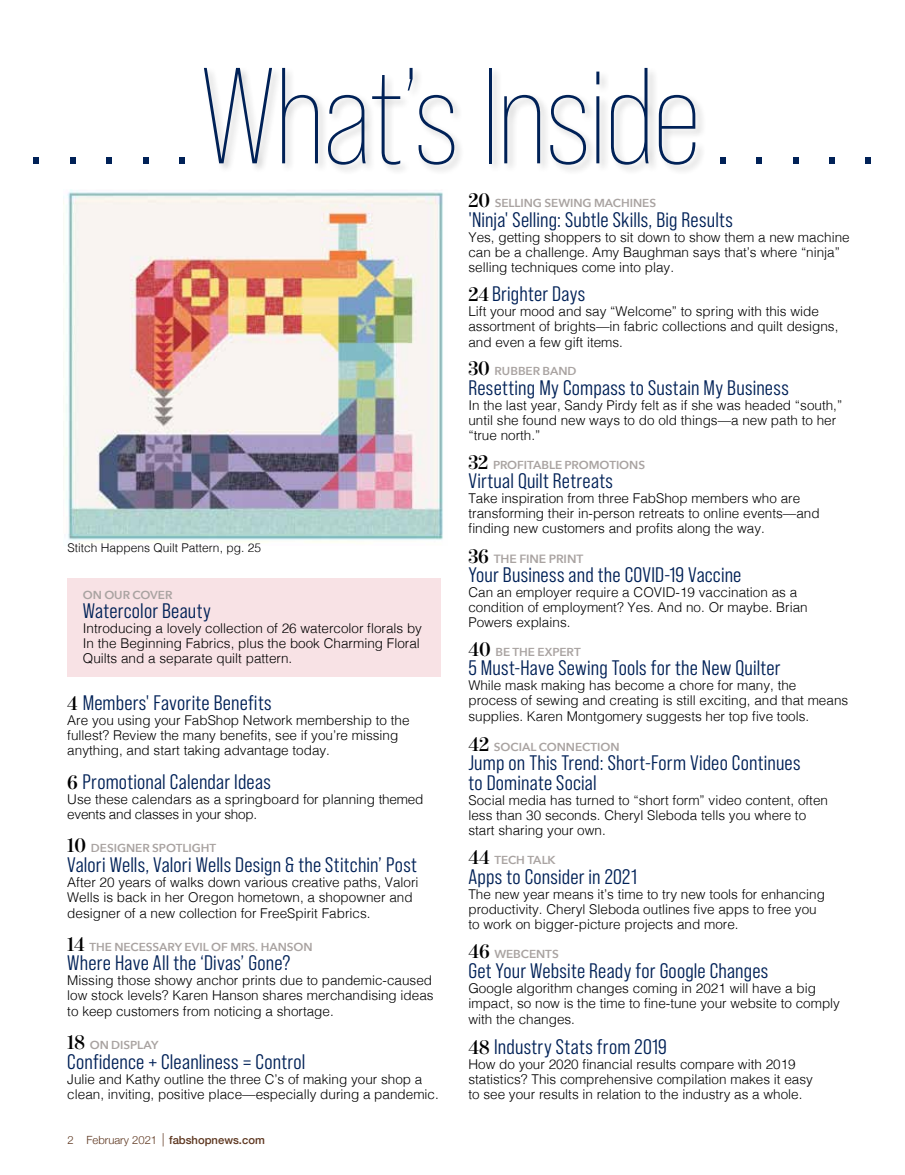
<style>
.page{position:relative;width:905px;height:1175px;background:#fff}
.page>*{position:absolute;margin:0;border:0;box-sizing:border-box;transform-origin:0 0}
.t1{font:300 136.2px "Bebas Neue Pro";letter-spacing:-.02em;color:#002157}
.t2{font:300 72px "Helvetica";color:#002157}
.t3{font:21px/19.5px "Bebas Neue Pro Middle";letter-spacing:.01em;color:#002157;scale:1.05 1}
.t4{font:300 13.5px/15.5px "Helvetica";color:#000}
.t5{font:300 12px "Helvetica";color:#000}
.t6{font:600 11.85px "Avenir Next";letter-spacing:-.005em;color:#a9a3a1}
.t7{font:600 11.55px "Avenir Next";letter-spacing:-.005em;color:#a9a3a1}
.t8{font:500 11.25px "Helvetica Neue";color:#5e3720}
.s1{font-family:"Benton Mod Disp";font-weight:600;color:#000}
.s2{font-family:"Benton Mod Disp";font-size:21px;color:#000}
.s3{font-weight:300}
</style>
<div class="page">
<div style="left:67px;top:578px;width:373px;height:98px;background:#f8e2e5"></div>
<div style="left:202px;top:66px;width:504px;height:110px;background:#000;opacity:.2"></div>
<img style="left:63px;top:189px;width:380px;height:353px">
<h2 class="t2" style="left:26px;top:77px;width:167px">. . . . .</h2>
<h1 class="t1" style="left:200px;top:42px;width:503px">What’s Inside</h1>
<h2 class="t2" style="left:712px;top:77px;width:167px">. . . . .</h2>
<p class="t5" style="left:68px;top:537px;width:195px">Stitch Happens Quilt Pattern, pg. 25</p>
<p class="t7" style="left:83px;top:585px;width:91px">ON OUR COVER</p>
<h3 class="t3" style="left:83px;top:601px;width:123px">Watercolor Beauty</h3>
<p class="t4" style="left:83px;top:620px;width:341px;line-height:15px">Introducing a lovely collection of 26 watercolor florals by<br>In the Beginning Fabrics, plus the book Charming Floral<br>Quilts and a separate quilt pattern.</p>
<h3 class="t3" style="left:67px;top:692px;width:196px"><span class="s1">4</span> Members' Favorite Benefits</h3>
<p class="t4" style="left:67px;top:711px;width:344px">Are you using your FabShop Network membership to the fullest? Review the many benefits, see if you’re missing anything, and start taking advantage today.</p>
<h3 class="t3" style="left:67px;top:771px;width:195px"><span class="s1">6</span> Promotional Calendar Ideas</h3>
<p class="t4" style="left:67px;top:790px;width:357px">Use these calendars as a springboard for planning themed events and classes in your shop.</p>
<p class="t7" style="left:67px;top:838px;width:150px"><span class="s2">10</span> DESIGNER SPOTLIGHT</p>
<h3 class="t3" style="left:67px;top:855px;width:334px">Valori Wells, Valori Wells Design &amp; the Stitchin’ Post</h3>
<p class="t4" style="left:67px;top:873px;width:353px">After 20 years of walks down various creative paths, Valori<br>Wells is back in her Oregon hometown, a shopowner and designer of a new collection for FreeSpirit Fabrics.</p>
<p class="t7" style="left:67px;top:937px;width:247px"><span class="s2">14</span> THE NECESSARY EVIL OF MRS. HANSON</p>
<h3 class="t3" style="left:67px;top:953px;width:214px">Where Have All the ‘Divas’ Gone?</h3>
<p class="t4" style="left:67px;top:972px;width:368px;text-align:justify">Missing those showy anchor prints due to pandemic-caused low stock levels? Karen Hanson shares merchandising ideas to keep customers from noticing a shortage.</p>
<p class="t7" style="left:67px;top:1035px;width:93px"><span class="s2">18</span> ON DISPLAY</p>
<h3 class="t3" style="left:67px;top:1051px;width:228px">Confidence + Cleanliness = Control</h3>
<p class="t4" style="left:67px;top:1070px;width:373px;line-height:15px">Julie and Kathy outline the three C’s of making your shop a clean, inviting, positive place—especially during a pandemic.</p>
<p class="t8" style="left:68px;top:1131px;width:199px"><span class="s3">2 February 2021 ︱</span> fabshopnews.com</p>
<p class="t7" style="left:468px;top:193px;width:189px"><span class="s2">20</span> SELLING SEWING MACHINES</p>
<h3 class="t3" style="left:468px;top:210px;width:253px">'Ninja' Selling: Subtle Skills, Big Results</h3>
<p class="t4" style="left:468px;top:229px;width:383px;line-height:15px">Yes, getting shoppers to sit down to show them a new machine can be a challenge. Amy Baughman says that’s where “ninja” selling techniques come into play.</p>
<h3 class="t3" style="left:468px;top:284px;width:113px"><span class="s1">24</span> Brighter Days</h3>
<p class="t4" style="left:468px;top:302px;width:371px">Lift your mood and say “Welcome” to spring with this wide assortment of brights—in fabric collections and quilt designs, and even a few gift items.</p>
<p class="t7" style="left:468px;top:361px;width:110px"><span class="s2">30</span> RUBBER BAND</p>
<h3 class="t3" style="left:468px;top:378px;width:306px">Resetting My Compass to Sustain My Business</h3>
<p class="t4" style="left:468px;top:396px;width:375px;line-height:15px">In the last year, Sandy Pirdy felt as if she was headed “south,” until she found new ways to do old things—a new path to her “true north.”</p>
<p class="t7" style="left:468px;top:455px;width:178px"><span class="s2">32</span> PROFITABLE PROMOTIONS</p>
<h3 class="t3" style="left:468px;top:471px;width:139px">Virtual Quilt Retreats</h3>
<p class="t4" style="left:468px;top:490px;width:353px;line-height:15px">Take inspiration from three FabShop members who are transforming their in-person retreats to online events—and finding new customers and profits along the way.</p>
<p class="t6" style="left:468px;top:548px;width:116px"><span class="s2">36</span> THE FINE PRINT</p>
<h3 class="t3" style="left:468px;top:565px;width:261px">Your Business and the COVID-19 Vaccine</h3>
<p class="t4" style="left:468px;top:584px;width:341px;line-height:15px">Can an employer require a COVID-19 vaccination as a condition of employment? Yes. And no. Or maybe. Brian<br>Powers explains.</p>
<p class="t7" style="left:468px;top:642px;width:114px"><span class="s2">40</span> BE THE EXPERT</p>
<h3 class="t3" style="left:468px;top:658px;width:299px">5 Must-Have Sewing Tools for the New Quilter</h3>
<p class="t4" style="left:468px;top:677px;width:381px">While mask making has become a chore for many, the process of sewing and creating is still exciting, and that means supplies. Karen Montgomery suggests her top five tools.</p>
<p class="t7" style="left:468px;top:736px;width:153px"><span class="s2">42</span> SOCIAL CONNECTION</p>
<h3 class="t3" style="left:468px;top:753px;width:318px">Jump on This Trend: Short-Form Video Continues to Dominate Social</h3>
<p class="t4" style="left:468px;top:791px;width:361px">Social media has turned to “short form” video content, often less than 30 seconds. Cheryl Sleboda tells you where to start sharing your own.</p>
<p class="t7" style="left:468px;top:850px;width:89px"><span class="s2">44</span> TECH TALK</p>
<h3 class="t3" style="left:468px;top:866px;width:162px">Apps to Consider in 2021</h3>
<p class="t4" style="left:468px;top:885px;width:358px">The new year means it’s time to try new tools for enhancing productivity. Cheryl Sleboda outlines five apps to free you to work on bigger-picture projects and more.</p>
<p class="t7" style="left:468px;top:944px;width:92px"><span class="s2">46</span> WEBCENTS</p>
<h3 class="t3" style="left:468px;top:960px;width:287px">Get Your Website Ready for Google Changes</h3>
<p class="t4" style="left:468px;top:979px;width:373px">Google algorithm changes coming in 2021 will have a big impact, so now is the time to fine-tune your website to comply with the changes.</p>
<h3 class="t3" style="left:468px;top:1036px;width:190px"><span class="s1">48</span> Industry Stats from 2019</h3>
<p class="t4" style="left:468px;top:1055px;width:346px;line-height:15px">How do your 2020 financial results compare with 2019 statistics? This comprehensive compilation makes it easy to see your results in relation to the industry as a whole.</p>
</div>
